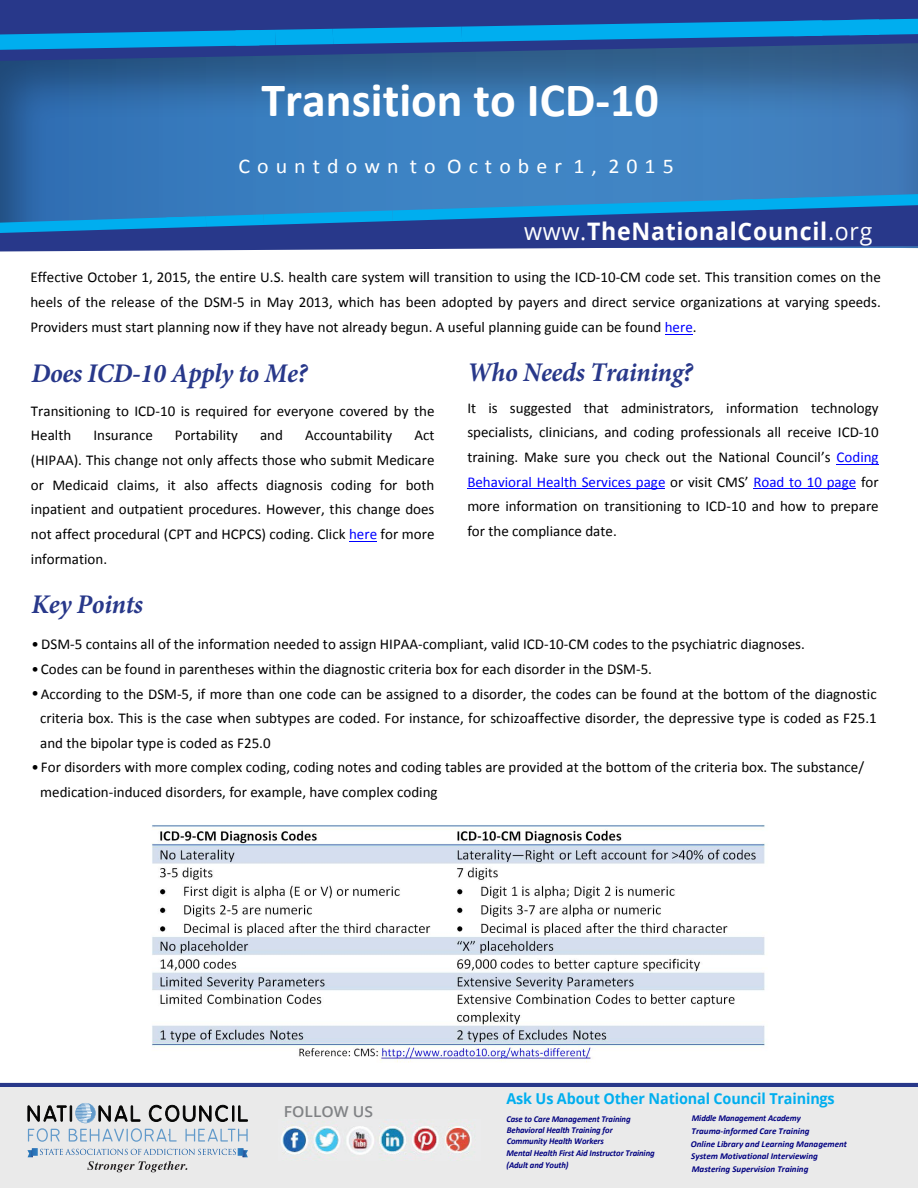
<style>
.page{position:relative;width:918px;height:1188px;background:#fff}
.page>*{position:absolute;margin:0;border:0;box-sizing:border-box;transform-origin:0 0}
.t1{font:700 48px "Calibri";color:#fff}
.t2{font:italic 700 27px "Minion Pro";letter-spacing:-.01em;color:#28388a;scale:.96 1}
.t3{font:700 24.15px "Open Sans";letter-spacing:.03em;color:#fff;scale:.96 1}
.t4{font:21px "Calibri";letter-spacing:.32em;color:#fff;scale:1.04 1}
.t5{font:15px/24.8px "Calibri";color:#000;text-align:justify}
.t6{font:700 15px "Open Sans";letter-spacing:-.01em;color:#00aeef;scale:.96 1}
.t7{font:600 15px "Open Sans";color:#808285;scale:1.04 1}
.t8{font:italic 700 9px/12px "Calibri";letter-spacing:-.01em;color:#000080;scale:.96 1}
.t9{font:italic 700 9px/12.6px "Calibri";letter-spacing:-.01em;color:#000080}
.s1{font-weight:400}
.s2{color:#00f}
</style>
<div class="page">
<div style="left:0;top:0;width:918px;height:248px;background:#000;opacity:.33"></div>
<svg style="left:0;top:50px;width:918px;height:13px;background:#2c5288"></svg>
<svg style="left:0;top:0;width:918px;height:50px;background:#1b5da8"></svg>
<svg style="left:0;top:1083px;width:918px;height:5px;background:#4e5b9d"></svg>
<div style="left:0;top:1088px;width:918px;height:100px;background:#eaeaea"></div>
<svg style="left:27px;top:1103px;width:221px;height:39px"></svg>
<svg style="left:27px;top:1148px;width:221px;height:24px"></svg>
<img style="left:281px;top:1121px;width:191px;height:37px">
<svg style="left:349px;top:541px;width:28px;height:1px"></svg>
<svg style="left:665px;top:334px;width:27px;height:1px"></svg>
<svg style="left:0;top:179px;width:918px;height:73px;background:#316cb1"></svg>
<hr style="left:754px;top:488px;width:102px;height:1px;background:#00f">
<hr style="left:468px;top:488px;width:197px;height:1px;background:#00f">
<hr style="left:837px;top:464px;width:42px;height:1px;background:#00f">
<img style="left:152px;top:825px;width:613px;height:238px">
<h1 class="t1" style="left:261px;top:69px;width:399px">Transition to ICD-10</h1>
<h3 class="t4" style="left:238px;top:152px;width:420px">Countdown to October 1, 2015</h3>
<h3 class="t3" style="left:524px;top:215px;width:364px"><span class="s1">www.</span>TheNationalCouncil<span class="s1">.org</span></h3>
<p class="t5" style="left:30px;top:264px;width:852px;line-height:25.2px">Effective October 1, 2015, the entire U.S. health care system will transition to using the ICD-10-CM code set. This transition comes on the heels of the release of the DSM-5 in May 2013, which has been adopted by payers and direct service organizations at varying speeds.<br>Providers must start planning now if they have not already begun. A useful planning guide can be found <span class="s2">here</span>.</p>
<h2 class="t2" style="left:31px;top:354px;width:289px">Does ICD-10 Apply to Me?</h2>
<p class="t5" style="left:31px;top:398px;width:405px">Transitioning to ICD-10 is required for everyone covered by the<br>Health</p>
<p class="t5" style="left:93px;top:423px;width:61px">Insurance</p>
<p class="t5" style="left:175px;top:423px;width:65px">Portability</p>
<p class="t5" style="left:260px;top:423px;width:24px">and</p>
<p class="t5" style="left:305px;top:423px;width:89px">Accountability</p>
<p class="t5" style="left:31px;top:423px;width:405px;text-indent:383px">Act (HIPAA). This change not only affects those who submit Medicare or Medicaid claims, it also affects diagnosis coding for both inpatient and outpatient procedures. However, this change does not affect procedural (CPT and HCPCS) coding. Click <span class="s2">here</span> for more information.</p>
<h2 class="t2" style="left:32px;top:585px;width:118px">Key Points</h2>
<h2 class="t2" style="left:467px;top:354px;width:237px">Who Needs Training?</h2>
<p class="t5" style="left:467px;top:395px;width:413px">It is suggested that administrators, information technology specialists, clinicians, and coding professionals all receive ICD-10 training. Make sure you check out the National Council’s <span class="s2">Coding Behavioral Health Services page</span> or visit CMS’ <span class="s2">Road to 10 page</span> for more information on transitioning to ICD-10 and how to prepare for the compliance date.</p>
<p class="t5" style="left:32px;top:631px;width:775px">•DSM-5 contains all of the information needed to assign HIPAA-compliant, valid ICD-10-CM codes to the psychiatric diagnoses.</p>
<p class="t5" style="left:32px;top:656px;width:622px">• Codes can be found in parentheses within the diagnostic criteria box for each disorder in the DSM-5.</p>
<p class="t5" style="left:40px;top:681px;width:838px;text-indent:-9px">•According to the DSM-5, if more than one code can be assigned to a disorder, the codes can be found at the bottom of the diagnostic criteria box. This is the case when subtypes are coded. For instance, for schizoaffective disorder, the depressive type is coded as F25.1 and the bipolar type is coded as F25.0</p>
<p class="t5" style="left:40px;top:755px;width:825px;text-indent:-9px">• For disorders with more complex coding, coding notes and coding tables are provided at the bottom of the criteria box. The substance/ medication-induced disorders, for example, have complex coding</p>
<p class="t7" style="left:284px;top:1101px;width:87px">FOLLOW US</p>
<p class="t6" style="left:506px;top:1088px;width:344px">Ask Us About Other National Council Trainings</p>
<p class="t8" style="left:506px;top:1113px;width:131px">Case to Care Management Training<br>Behavioral Health Training for</p>
<p class="t8" style="left:506px;top:1135px;width:156px">Community Health Workers<br>Mental Health First Aid Instructor Training (Adult and Youth)</p>
<p class="t8" style="left:692px;top:1112px;width:115px">Middle Management Academy</p>
<p class="t9" style="left:691px;top:1125px;width:158px">Trauma-informed Care Training<br>Online Library and Learning Management</p>
<p class="t9" style="left:692px;top:1163px;width:118px">Mastering Supervision Training</p>
<p class="t9" style="left:691px;top:1149px;width:128px">System Motivational Interviewing</p>
</div>
